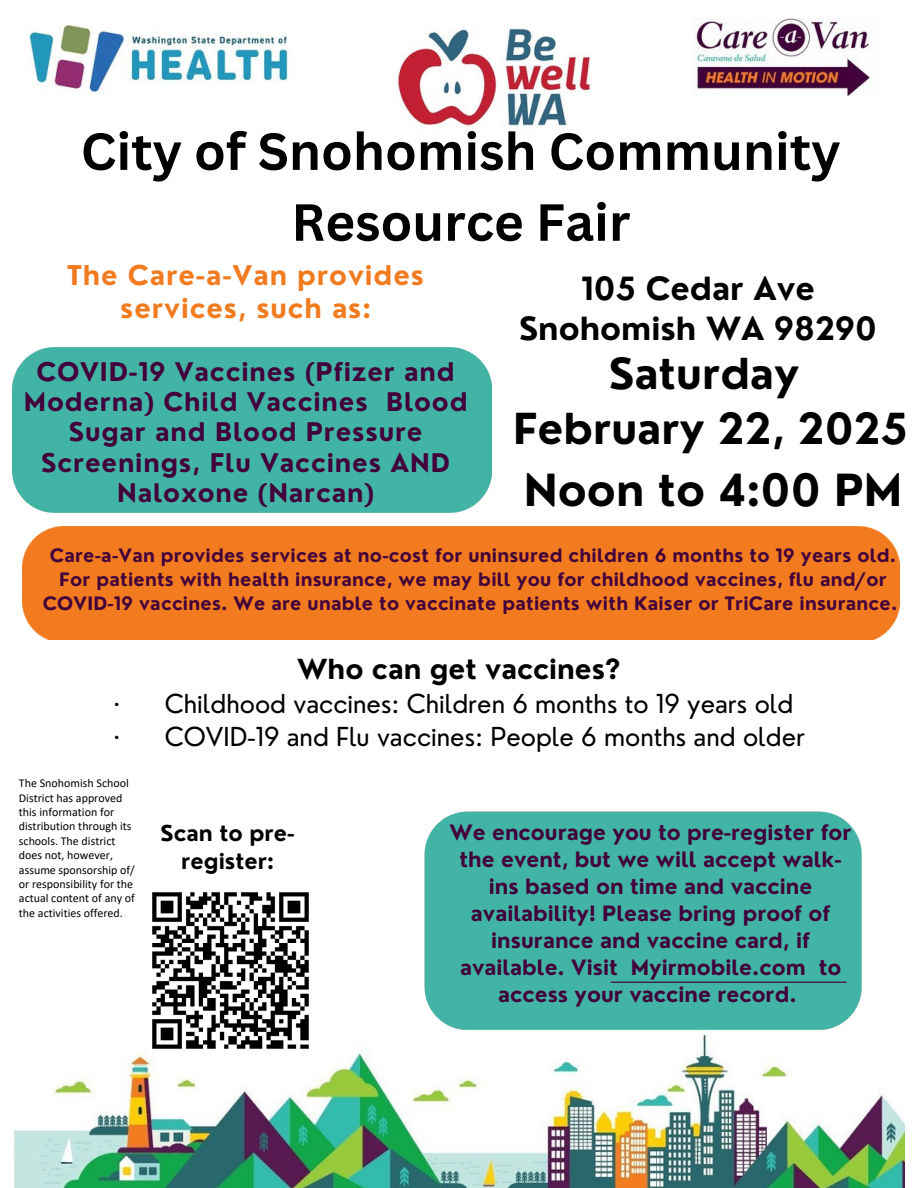
<style>
.page{position:relative;width:918px;height:1188px;background:#fff}
.page>*{position:absolute;margin:0;border:0;box-sizing:border-box;transform-origin:0 0}
.t1{font:700 51px/70.8px "Canva Sans";color:#000;text-align:center}
.t2{font:700 43.2px "Nourd";color:#000}
.t3{font:700 41.7px/55.2px "Nourd";color:#000;text-align:center}
.t4{font:700 31.2px/40.5px "Nourd";color:#000;text-align:center}
.t5{font:700 27px "Nourd";color:#000}
.t6{font:700 26.55px/32.7px "Nourd";letter-spacing:.035em;color:#f27b1f;text-align:center}
.t7{font:25.5px/33.8px "Nourd";color:#000}
.t8{font:700 25.05px/30.3px "Nourd";letter-spacing:.035em;color:#42013a;text-align:center}
.t9{font:700 21.3px/28.2px "Nourd";color:#000;text-align:center}
.t10{font:700 20.7px/27px "Nourd";color:#42013a;text-align:center}
.t11{font:700 18px/23.7px "Nourd";letter-spacing:.015em;color:#42013a;text-align:center}
.t12{font:12px/14.4px "Calibri";color:#000}
</style>
<div class="page">
<img style="left:695px;top:19px;width:176px;height:76px">
<img style="left:28px;top:24px;width:260px;height:70px">
<div style="left:12px;top:348px;width:479px;height:164px;background:#41b4a5"></div>
<div style="left:23px;top:526px;width:876px;height:114px;background:#f27b1f"></div>
<img style="left:397px;top:28px;width:194px;height:98px">
<img style="left:13px;top:811px;width:892px;height:377px">
<img style="left:149px;top:888px;width:164px;height:165px">
<p class="t1" style="left:81px;top:115px;width:761px">City of Snohomish Community<br>Resource Fair</p>
<p class="t6" style="left:67px;top:259px;width:358px">The Care-a-Van provides services, such as:</p>
<p class="t8" style="left:24px;top:356px;width:445px">COVID-19 Vaccines (Pfizer and<br>Moderna) Child Vaccines Blood<br>Sugar and Blood Pressure<br>Screenings, Flu Vaccines AND<br>Naloxone (Narcan)</p>
<p class="t4" style="left:519px;top:268px;width:359px">105 Cedar Ave<br>Snohomish WA 98290</p>
<h3 class="t3" style="left:513px;top:345px;width:396px">Saturday<br>February 22, 2025</h3>
<p class="t2" style="left:524px;top:462px;width:380px">Noon to 4:00 PM</p>
<h1 class="t11" style="left:43px;top:544px;width:856px">Care-a-Van provides services at no-cost for uninsured children 6 months to 19 years old.<br>For patients with health insurance, we may bill you for childhood vaccines, flu and/or<br>COVID-19 vaccines. We are unable to vaccinate patients with Kaiser or TriCare insurance.</h1>
<h2 class="t5" style="left:297px;top:652px;width:325px">Who can get vaccines?</h2>
<h2 class="t7" style="left:112px;top:686px;width:10px">· ·</h2>
<p class="t7" style="left:165px;top:686px;width:642px">Childhood vaccines: Children 6 months to 19 years old<br>COVID-19 and Flu vaccines: People 6 months and older</p>
<p class="t12" style="left:19px;top:776px;width:117px">The Snohomish School<br>District has approved this information for distribution through its schools. The district does not, however, assume sponsorship of/ or responsibility for the actual content of any of the activities offered.</p>
<p class="t9" style="left:161px;top:819px;width:136px">Scan to pre&shy;register:</p>
<h4 class="t10" style="left:450px;top:819px;width:403px">We encourage you to pre-register for the event, but we will accept walk&shy;ins based on time and vaccine availability! Please bring proof of insurance and vaccine card, if available. Visit Myirmobile.com to access your vaccine record.</h4>
</div>
